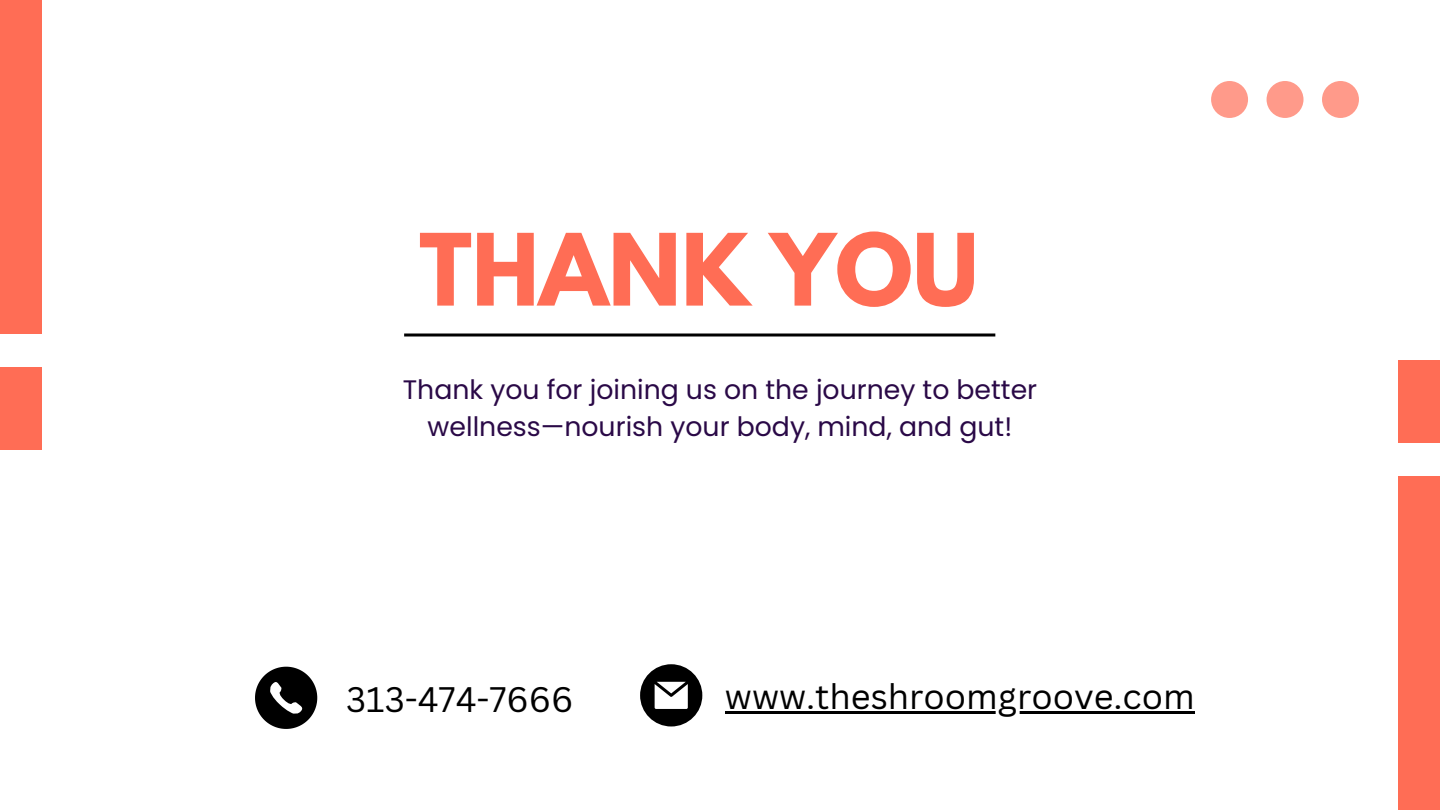
<style>
.page{position:relative;width:1440px;height:810px;background:#fff}
.page>*{position:absolute;margin:0;border:0;box-sizing:border-box;transform-origin:0 0}
.t1{font:700 88.2px "League Spartan";color:#ff6d55}
.t2{font:34.5px "Canva Sans";color:#000}
.t3{font:26.7px/37.1px "Poppins";color:#2a0947;text-align:center}
</style>
<div class="page">
<hr style="left:404px;top:334px;width:591px;height:3px;background:#000">
<svg style="left:255px;top:667px;width:62px;height:62px"></svg>
<svg style="left:640px;top:664px;width:62px;height:62px"></svg>
<div style="left:0;top:0;width:42px;height:333px;background:#ff6d55"></div>
<hr style="left:725px;top:711px;width:470px;height:3px;background:#000">
<div style="left:0;top:367px;width:42px;height:83px;background:#ff6d55"></div>
<div style="left:1398px;top:477px;width:42px;height:333px;background:#ff6d55"></div>
<div style="left:1398px;top:360px;width:42px;height:83px;background:#ff6d55"></div>
<svg style="left:1211px;top:81px;width:148px;height:37px"></svg>
<p class="t1" style="left:419px;top:226px;width:561px">THANK YOU</p>
<h1 class="t3" style="left:403px;top:371px;width:636px">Thank you for joining us on the journey to better wellness—nourish your body, mind, and gut!</h1>
<p class="t2" style="left:346px;top:675px;width:228px">313-474-7666</p>
<p class="t2" style="left:725px;top:672px;width:471px">www.theshroomgroove.com</p>
</div>
